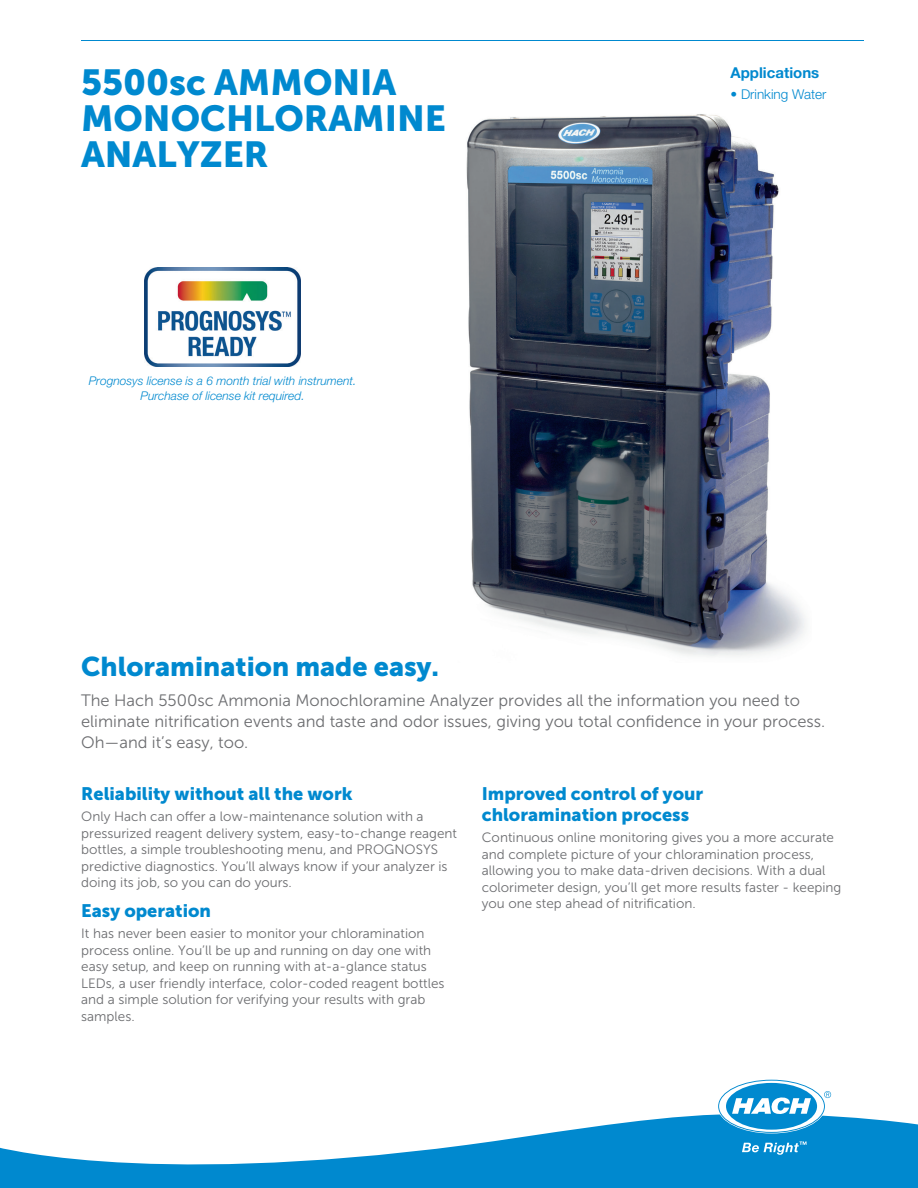
<style>
.page{position:relative;width:918px;height:1188px;background:#fff}
.page>*{position:absolute;margin:0;border:0;box-sizing:border-box;transform-origin:0 0}
.Head_1{font:36px/36px "Museo Sans 900";color:#0089cf}
.Head_2_USP{font:27px "Museo Sans 900";color:#0089cf}
.Head_2{font:18px/21px "Museo Sans 900";color:#0089cf}
.Text_1_USP{font:16.5px/21px "Museo Sans 300";color:#6c6d70}
.Head_3{font:700 15px "Helvetica Neue LTW1 G";color:#0089cf}
.Text_1_Gray{font:13.5px/16.5px "Museo Sans 300";color:#6c6d70}
.Text_1_Color{font:300 13.5px "Helvetica Neue LTW1 G";color:#0089cf}
.t1{font:italic 300 12px/15px "Helvetica Neue LTW1 G";color:#0089cf;text-align:center}
</style>
<div class="page">
<img style="left:466px;top:114px;width:339px;height:542px">
<svg style="left:0;top:1114px;width:918px;height:74px;fill:#0089cf"></svg>
<svg style="left:719px;top:1081px;width:112px;height:51px"></svg>
<svg style="left:742px;top:1141px;width:65px;height:14px"></svg>
<hr style="left:81px;top:40px;width:783px;height:1px;background:#0089cf">
<img style="left:145px;top:268px;width:156px;height:98px">
<p class="Head_1" style="left:81px;top:64px;width:367px">5500sc AMMONIA<br>MONOCHLORAMINE<br>ANALYZER</p>
<p class="t1" style="left:89px;top:373px;width:269px">Prognosys license is a 6 month trial with instrument.<br>Purchase of license kit required.</p>
<p class="Head_3" style="left:730px;top:64px;width:90px">Applications</p>
<p class="Text_1_Color" style="left:730px;top:86px;width:98px">• Drinking Water</p>
<p class="Head_2_USP" style="left:81px;top:651px;width:360px">Chloramination made easy.</p>
<p class="Text_1_USP" style="left:81px;top:690px;width:746px">The Hach 5500sc Ammonia Monochloramine Analyzer provides all the information you need to eliminate nitrification events and taste and odor issues, giving you total confidence in your process.<br>Oh—and it’s easy, too.</p>
<p class="Head_2" style="left:81px;top:783px;width:273px">Reliability without all the work</p>
<p class="Text_1_Gray" style="left:81px;top:809px;width:377px">Only Hach can offer a low-maintenance solution with a pressurized reagent delivery system, easy-to-change reagent bottles, a simple troubleshooting menu, and PROGNOSYS predictive diagnostics. You’ll always know if your analyzer is doing its job, so you can do yours.</p>
<p class="Head_2" style="left:81px;top:901px;width:131px">Easy operation</p>
<p class="Text_1_Gray" style="left:81px;top:926px;width:365px">It has never been easier to monitor your chloramination process online. You’ll be up and running on day one with easy setup, and keep on running with at-a-glance status LEDs, a user friendly interface, color-coded reagent bottles and a simple solution for verifying your results with grab samples.</p>
<p class="Head_2" style="left:482px;top:783px;width:223px">Improved control of your chloramination process</p>
<p class="Text_1_Gray" style="left:482px;top:830px;width:361px">Continuous online monitoring gives you a more accurate and complete picture of your chloramination process, allowing you to make data-driven decisions. With a dual colorimeter design, you’ll get more results faster - keeping you one step ahead of nitrification.</p>
</div>
